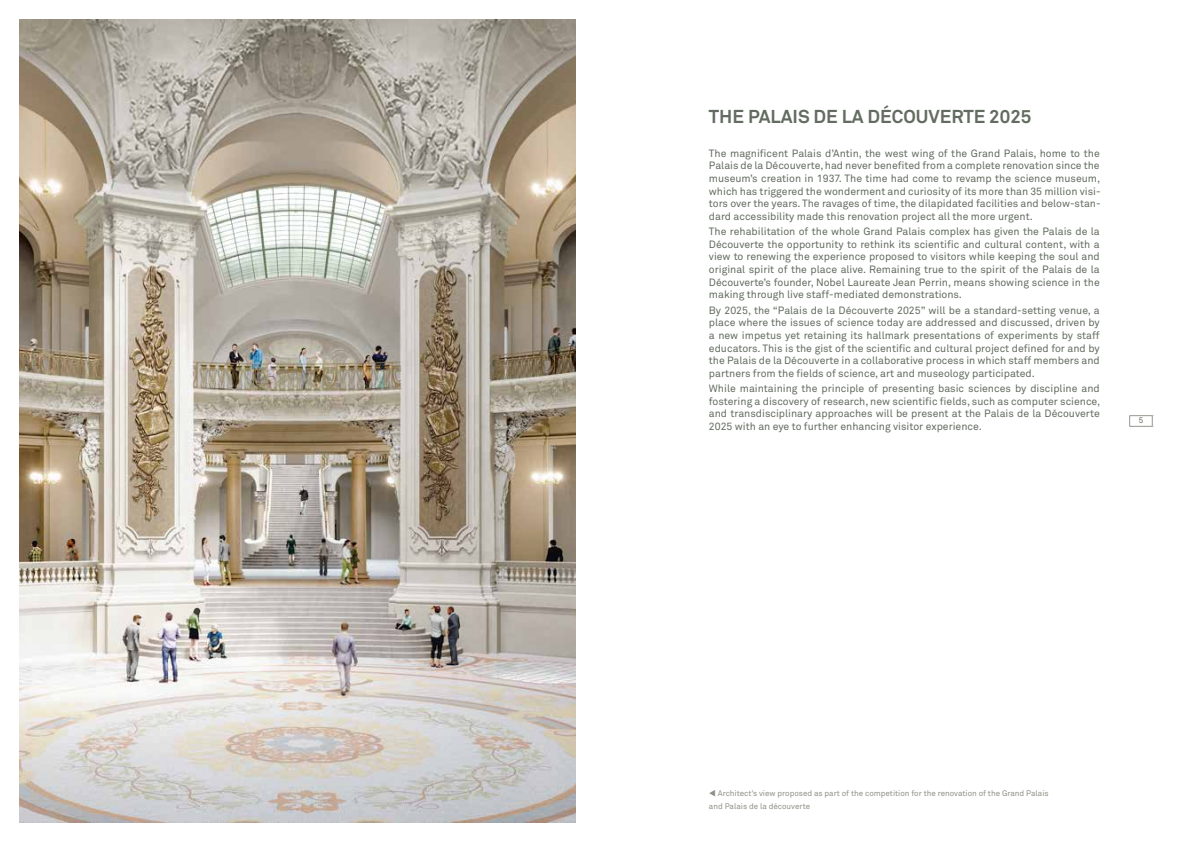
<style>
.page{position:relative;width:1191px;height:842px;background:#fff}
.page>*{position:absolute;margin:0;border:0;box-sizing:border-box;transform-origin:0 0}
.t1{font:700 18.5px "Akkurat";color:#636c60}
.t2{font:10.5px/12.6px "Akkurat";color:#636c60;text-align:justify}
.t3{font:8px/12.4px "Akkurat";color:#8f9187}
.t4{font:8px "Akkurat";color:#636c60}
</style>
<div class="page">
<svg style="left:1129px;top:416px;width:24px;height:11px"></svg>
<img style="left:20px;top:20px;width:555px;height:802px">
<h1 class="t1" style="left:709px;top:104px;width:324px">THE PALAIS DE LA DÉCOUVERTE 2025</h1>
<p class="t2" style="left:709px;top:147px;width:393px">The magnificent Palais d’Antin, the west wing of the Grand Palais, home to the Palais de la Découverte, had never benefited from a complete renovation since the museum’s creation in 1937. The time had come to revamp the science museum, which has triggered the wonderment and curiosity of its more than 35 million visi&shy;tors over the years. The ravages of time, the dilapidated facilities and below-stan&shy;dard accessibility made this renovation project all the more urgent.</p>
<p class="t2" style="left:709px;top:225px;width:392px">The rehabilitation of the whole Grand Palais complex has given the Palais de la Découverte the opportunity to rethink its scientific and cultural content, with a view to renewing the experience proposed to visitors while keeping the soul and original spirit of the place alive. Remaining true to the spirit of the Palais de la Découverte’s founder, Nobel Laureate Jean Perrin, means showing science in the making through live staff-mediated demonstrations.</p>
<p class="t2" style="left:709px;top:304px;width:392px">By 2025, the “Palais de la Découverte 2025” will be a standard-setting venue, a place where the issues of science today are addressed and discussed, driven by a new impetus yet retaining its hallmark presentations of experiments by staff educators. This is the gist of the scientific and cultural project defined for and by the Palais de la Découverte in a collaborative process in which staff members and partners from the fields of science, art and museology participated.</p>
<p class="t2" style="left:709px;top:382px;width:393px">While maintaining the principle of presenting basic sciences by discipline and fostering a discovery of research, new scientific fields, such as computer science, and transdisciplinary approaches will be present at the Palais de la Découverte 2025 with an eye to further enhancing visitor experience.</p>
<p class="t4" style="left:1138px;top:415px;width:6px">5</p>
<p class="t3" style="left:709px;top:787px;width:341px">▼ Architect’s view proposed as part of the competition for the renovation of the Grand Palais and Palais de la découverte</p>
</div>
